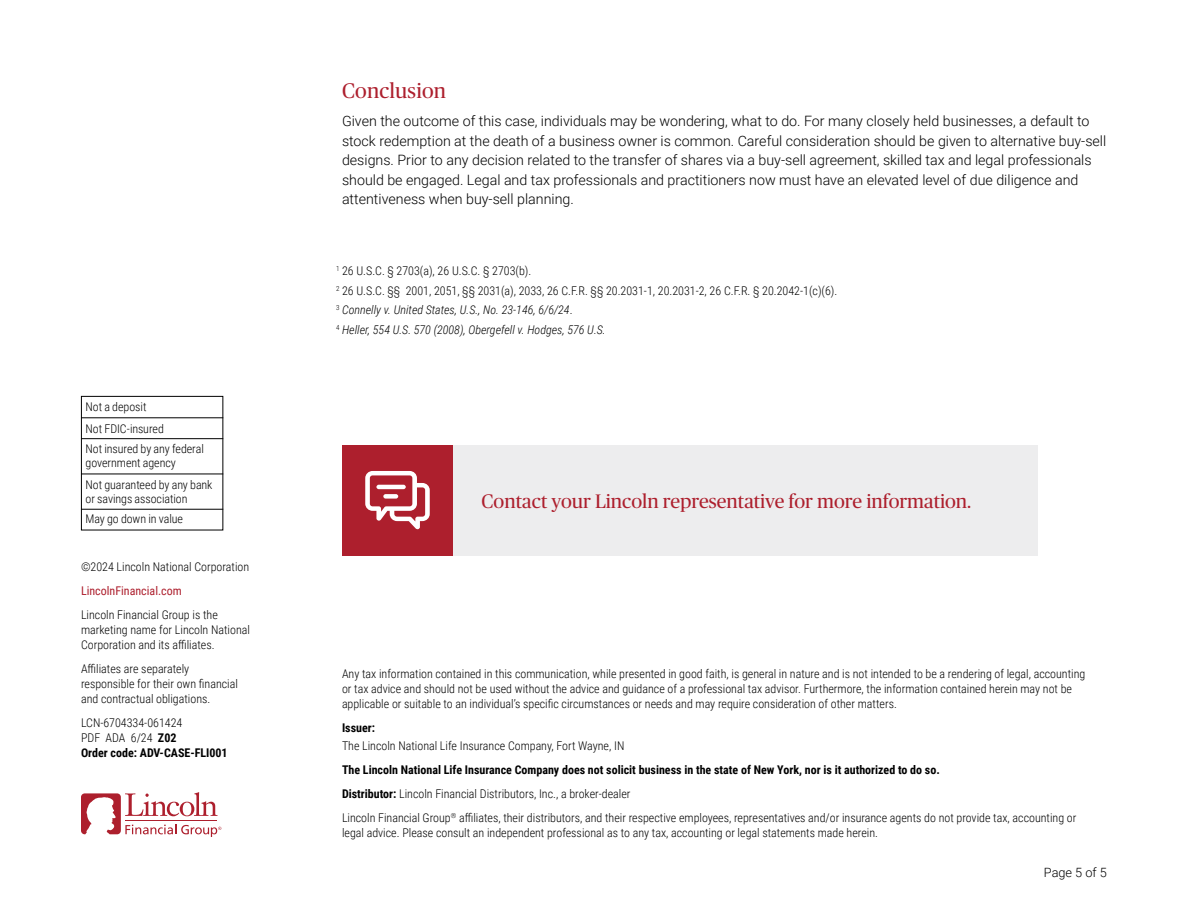
<style>
.page{position:relative;width:1188px;height:918px;background:#fff}
.page>*{position:absolute;margin:0;border:0;box-sizing:border-box;transform-origin:0 0}
.Subheader_1{font:21px "Publico Headline";letter-spacing:.01em;color:#ad1f2d}
.CTA{font:19.5px "Publico Headline";color:#ad1f2d}
.Body_Copy{font:300 14.25px/19.5px "Roboto";color:#000}
.t1{font:300 12.75px "Roboto";color:#000}
.Disclosure_-_8_10_Light{font:300 12px/15px "Roboto Condensed";color:#000}
.Disclosure_-_8_10_Bold{font:300 12px/15px "Roboto Condensed";color:#000}
.Footnotes{font:300 12px "Roboto Condensed";color:#000}
.Bank_Box_-_Back_Page{font:300 12px/14.2px "Roboto Condensed";letter-spacing:-.005em;color:#000}
.Disclosure_-_8_10_Light-2{font:700 12px "Roboto Condensed";color:#000}
.Footnotes-2{font:italic 300 12px "Roboto Condensed";color:#000}
.Disclosure_-_8_10_Light-3{font:12px "Roboto Condensed";color:#ad1f2d}
.Disclosure_-_8_10_Bold-2{font:700 12px "Roboto Condensed";color:#000}
.s1{font-weight:700}
.s2{font-style:normal}
</style>
<div class="page">
<div style="left:342px;top:445px;width:111px;height:111px;background:#ad1f2d"></div>
<svg style="left:365px;top:471px;width:65px;height:58px"></svg>
<div style="left:453px;top:445px;width:585px;height:111px;background:#ededee"></div>
<div style="left:81px;top:396px;width:142px;height:134px;border:1px solid #000"></div>
<hr style="left:81px;top:509px;width:142px;height:1px;background:#000">
<hr style="left:81px;top:474px;width:142px;height:1px;background:#000">
<hr style="left:81px;top:438px;width:142px;height:1px;background:#000">
<hr style="left:81px;top:417px;width:142px;height:1px;background:#000">
<svg style="left:81px;top:792px;width:140px;height:45px"></svg>
<p class="Bank_Box_-_Back_Page" style="left:86px;top:400px;width:62px">Not a deposit</p>
<p class="Bank_Box_-_Back_Page" style="left:86px;top:421px;width:80px">Not FDIC-insured</p>
<p class="Bank_Box_-_Back_Page" style="left:86px;top:441px;width:120px">Not insured by any federal government agency</p>
<p class="Bank_Box_-_Back_Page" style="left:86px;top:477px;width:128px">Not guaranteed by any bank or savings association</p>
<p class="Bank_Box_-_Back_Page" style="left:86px;top:511px;width:99px">May go down in value</p>
<p class="Disclosure_-_8_10_Light" style="left:81px;top:559px;width:170px">©2024 Lincoln National Corporation</p>
<p class="Disclosure_-_8_10_Light-3" style="left:81px;top:582px;width:102px">LincolnFinancial.com</p>
<p class="Disclosure_-_8_10_Light" style="left:81px;top:607px;width:170px">Lincoln Financial Group is the marketing name for Lincoln National<br>Corporation and its affiliates.</p>
<p class="Disclosure_-_8_10_Light" style="left:81px;top:661px;width:158px">Affiliates are separately responsible for their own financial and contractual obligations.</p>
<p class="Disclosure_-_8_10_Light" style="left:81px;top:715px;width:148px">LCN-6704334-061424<br>PDF ADA 6/24 <span class="s1">Z02<br>Order code: ADV-CASE-FLI001</span></p>
<h2 class="Subheader_1" style="left:342px;top:76px;width:106px">Conclusion</h2>
<p class="Body_Copy" style="left:342px;top:111px;width:766px">Given the outcome of this case, individuals may be wondering, what to do. For many closely held businesses, a default to stock redemption at the death of a business owner is common. Careful consideration should be given to alternative buy-sell designs. Prior to any decision related to the transfer of shares via a buy-sell agreement, skilled tax and legal professionals should be engaged. Legal and tax professionals and practitioners now must have an elevated level of due diligence and attentiveness when buy-sell planning.</p>
<p class="Footnotes" style="left:336px;top:263px;width:197px"><sup>1</sup> 26 U.S.C. § 2703(a), 26 U.S.C. § 2703(b).</p>
<p class="Footnotes" style="left:336px;top:282px;width:503px"><sup>2</sup> 26 U.S.C. §§ 2001, 2051, §§ 2031(a), 2033, 26 C.F.R. §§ 20.2031-1, 20.2031-2, 26 C.F.R. § 20.2042-1(c)(6).</p>
<p class="Footnotes-2" style="left:336px;top:302px;width:238px"><sup>3</sup> Connelly v. United States, U.S., No. 23-146, 6/6/24<span class="s2">.</span></p>
<p class="Footnotes-2" style="left:336px;top:321px;width:271px"><sup>4</sup> Heller, 554 U.S. 570 (2008), Obergefell v. Hodges, 576 U.S.</p>
<p class="CTA" style="left:482px;top:487px;width:491px">Contact your Lincoln representative for more information.</p>
<p class="Disclosure_-_8_10_Bold" style="left:342px;top:666px;width:745px">Any tax information contained in this communication, while presented in good faith, is general in nature and is not intended to be a rendering of legal, accounting or tax advice and should not be used without the advice and guidance of a professional tax advisor. Furthermore, the information contained herein may not be applicable or suitable to an individual’s specific circumstances or needs and may require consideration of other matters.</p>
<p class="Disclosure_-_8_10_Bold-2" style="left:342px;top:719px;width:35px">Issuer:</p>
<p class="Disclosure_-_8_10_Light" style="left:342px;top:738px;width:284px">The Lincoln National Life Insurance Company, Fort Wayne, IN</p>
<p class="Disclosure_-_8_10_Light-2" style="left:342px;top:761px;width:599px">The Lincoln National Life Insurance Company does not solicit business in the state of New York, nor is it authorized to do so.</p>
<p class="Disclosure_-_8_10_Light" style="left:342px;top:786px;width:290px"><span class="s1">Distributor:</span> Lincoln Financial Distributors, Inc., a broker-dealer</p>
<p class="Disclosure_-_8_10_Light" style="left:342px;top:810px;width:736px">Lincoln Financial Group<sup>®</sup> affiliates, their distributors, and their respective employees, representatives and/or insurance agents do not provide tax, accounting or legal advice. Please consult an independent professional as to any tax, accounting or legal statements made herein.</p>
<p class="t1" style="left:1044px;top:863px;width:65px">Page 5 of 5</p>
</div>
